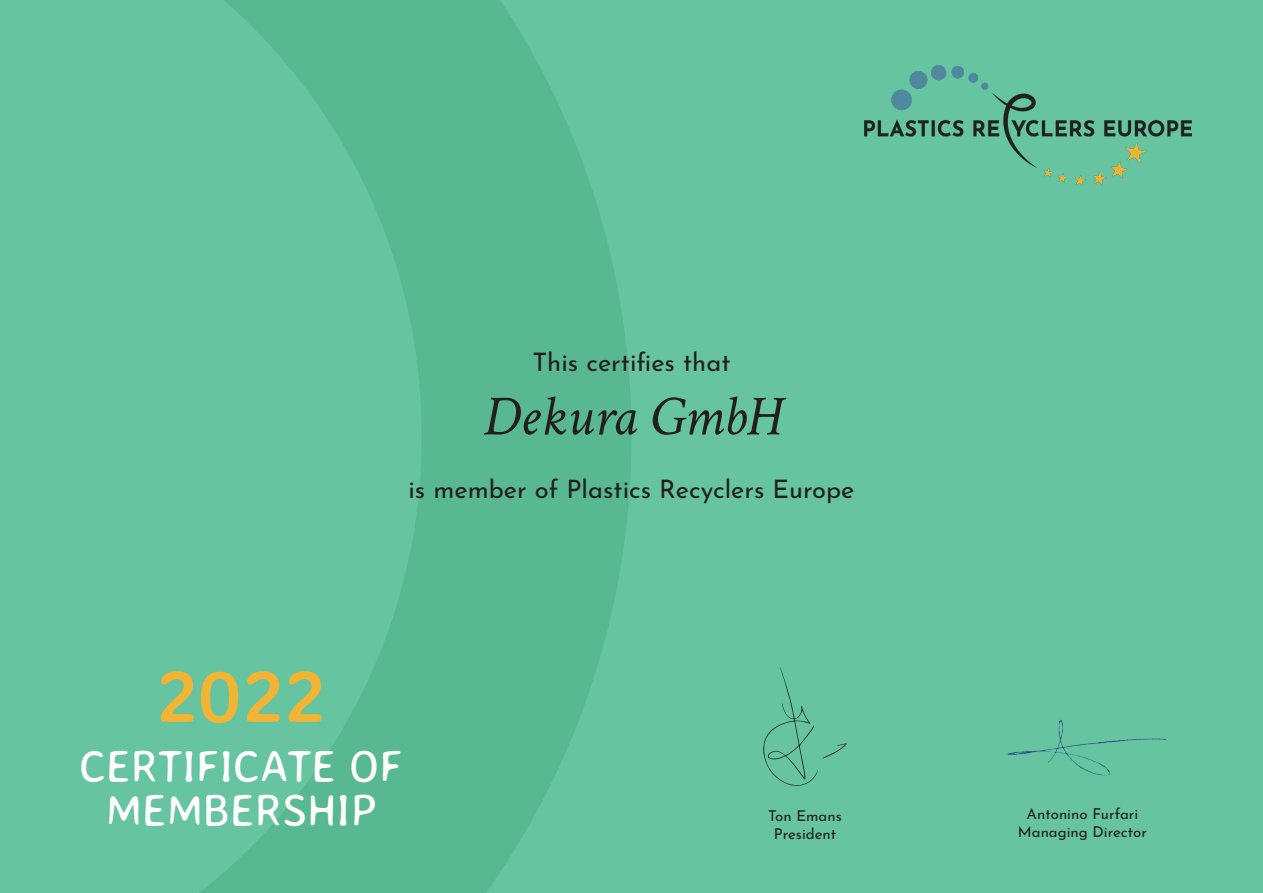
<style>
.page{position:relative;width:1263px;height:893px;background:#66c4a0}
.page>*{position:absolute;margin:0;border:0;box-sizing:border-box;transform-origin:0 0}
.t1{font:700 75px "Averia Sans Libre";color:#f1b434}
.t2{font:italic 57px "Crimson Text";color:#231f20}
.t3{font:45px "Averia Sans Libre";color:#fff}
.t4{font:25.5px "Josefin Sans";color:#231f20}
.t5{font:15px "Josefin Sans";color:#231f20}
</style>
<div class="page">
<svg style="left:200px;top:0;width:431px;height:893px"></svg>
<img style="left:864px;top:65px;width:327px;height:120px">
<img style="left:1007px;top:720px;width:160px;height:56px">
<svg style="left:763px;top:667px;width:84px;height:119px"></svg>
<p class="t4" style="left:532px;top:340px;width:200px">This certifies that</p>
<p class="t2" style="left:483px;top:384px;width:299px">Dekura GmbH</p>
<p class="t4" style="left:408px;top:468px;width:447px">is member of Plastics Recyclers Europe</p>
<p class="t1" style="left:156px;top:648px;width:171px">2022</p>
<p class="t3" style="left:79px;top:739px;width:325px">CERTIFICATE OF</p>
<p class="t3" style="left:106px;top:783px;width:272px">MEMBERSHIP</p>
<p class="t5" style="left:768px;top:803px;width:75px">Ton Emans</p>
<p class="t5" style="left:774px;top:821px;width:64px">President</p>
<p class="t5" style="left:1026px;top:802px;width:113px">Antonino Furfari</p>
<p class="t5" style="left:1018px;top:820px;width:130px">Managing Director</p>
</div>
